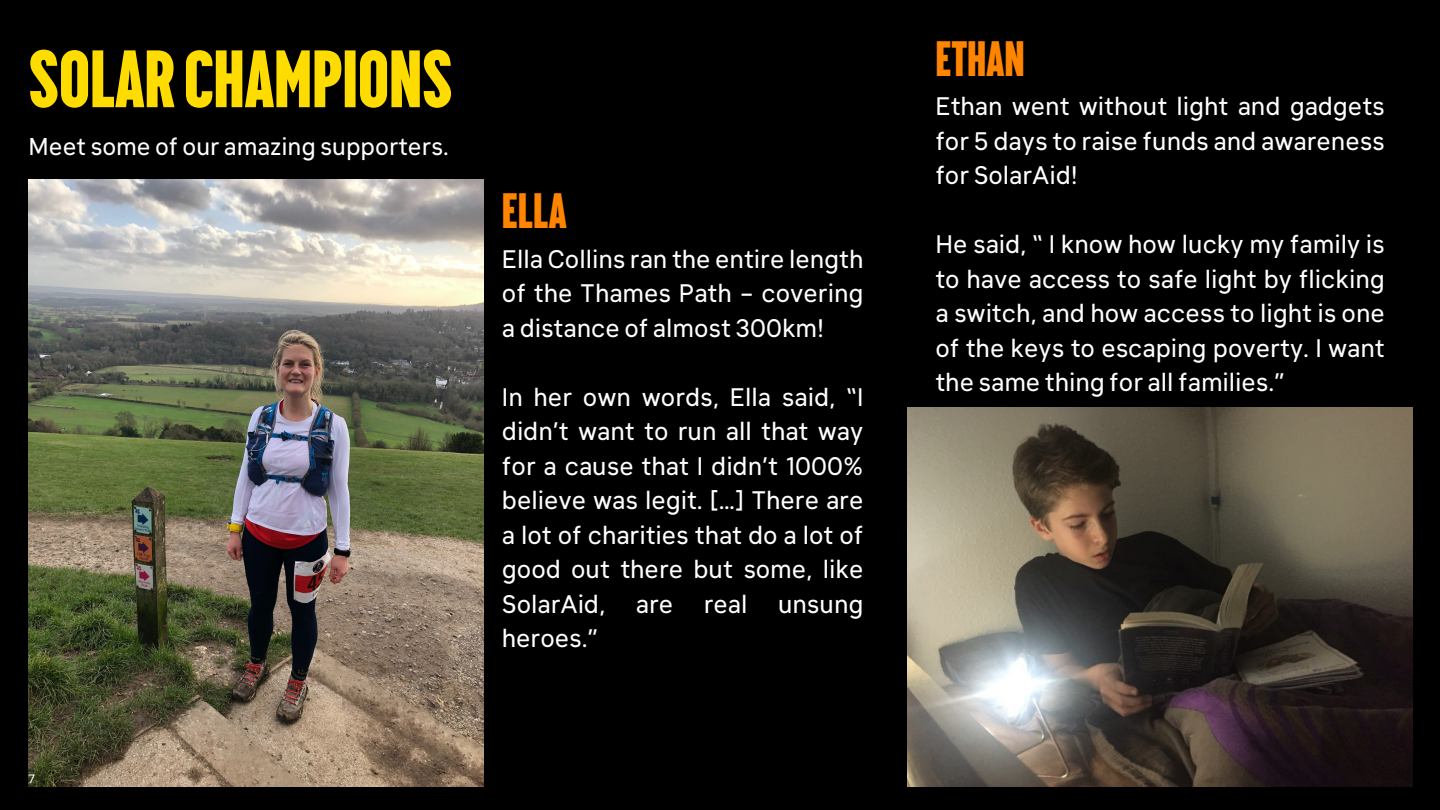
<style>
.page{position:relative;width:1440px;height:810px;background:#000}
.page>*{position:absolute;margin:0;border:0;box-sizing:border-box;transform-origin:0 0}
.t1{font:900 80px "Graph FF Condensed";color:#ffdc00}
.t2{font:900 49px "Graph FF Condensed";color:#ff8500}
.t3{font:25px/34.5px "Klima";color:#fff;text-align:justify}
.t4{font:24px "Klima";color:#fff}
.t5{font:12px "Klima";color:#fff}
</style>
<div class="page">
<img style="left:908px;top:408px;width:505px;height:378px">
<img style="left:29px;top:179px;width:455px;height:608px">
<p class="t1" style="left:29px;top:33px;width:425px">SOLARCHAMPIONS</p>
<p class="t4" style="left:29px;top:133px;width:422px">Meet some of our amazing supporters.</p>
<h1 class="t5" style="left:29px;top:772px;width:8px">7</h1>
<h1 class="t2" style="left:502px;top:183px;width:66px">ELLA</h1>
<h1 class="t3" style="left:502px;top:242px;width:363px">Ella Collins ran the entire length of the Thames Path – covering a distance of almost 300km!</h1>
<p class="t3" style="left:502px;top:380px;width:363px">In her own words, Ella said, “I didn’t want to run all that way for a cause that I didn’t 1000% believe was legit. […] There are a lot of charities that do a lot of good out there but some, like SolarAid, are real unsung heroes.”</p>
<h1 class="t2" style="left:935px;top:30px;width:91px">ETHAN</h1>
<h1 class="t3" style="left:935px;top:90px;width:451px">Ethan went without light and gadgets for 5 days to raise funds and awareness for SolarAid!</h1>
<h1 class="t3" style="left:935px;top:228px;width:451px">He said, “ I know how lucky my family is to have access to safe light by flicking a switch, and how access to light is one of the keys to escaping poverty. I want the same thing for all families.”</h1>
</div>
